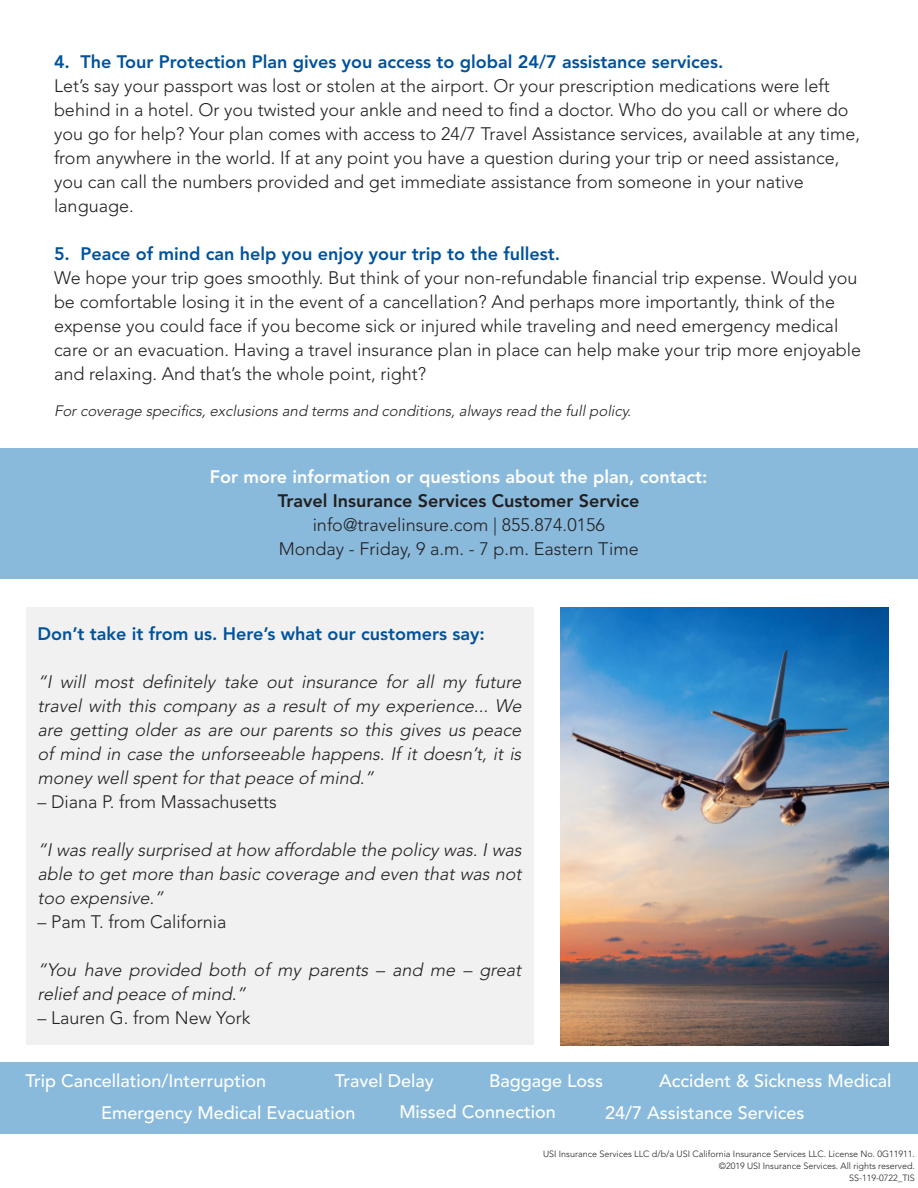
<style>
.page{position:relative;width:918px;height:1188px;background:#fff}
.page>*{position:absolute;margin:0;border:0;box-sizing:border-box;transform-origin:0 0}
.t1{font:300 18px/24px "Avenir LT Std";color:#231f20}
.t2{font:italic 300 18px/24px "Avenir LT Std";color:#231f20;text-align:justify}
.t3{font:800 18px "Avenir LT Std";color:#00529b}
.t4{font:500 18px "Avenir LT Std";color:#fff}
.t5{font:800 18px "Avenir LT Std";color:#fff}
.t6{font:800 18px "Avenir LT Std";color:#231f20}
.t7{font:italic 300 15px "Avenir LT Std";color:#231f20}
.t8{font:300 9px "Avenir LT Std";color:#231f20}
</style>
<div class="page">
<div style="left:26px;top:608px;width:507px;height:438px;background:#f1f1f2"></div>
<div style="left:1px;top:448px;width:917px;height:131px;background:#89badc"></div>
<div style="left:0;top:1063px;width:918px;height:71px;background:#89badc"></div>
<img style="left:561px;top:608px;width:327px;height:438px">
<p class="t3" style="left:54px;top:51px;width:671px">4. The Tour Protection Plan gives you access to global 24/7 assistance services.</p>
<p class="t1" style="left:54px;top:73px;width:808px">Let’s say your passport was lost or stolen at the airport. Or your prescription medications were left behind in a hotel. Or you twisted your ankle and need to find a doctor. Who do you call or where do you go for help? Your plan comes with access to 24/7 Travel Assistance services, available at any time, from anywhere in the world. If at any point you have a question during your trip or need assistance, you can call the numbers provided and get immediate assistance from someone in your native language.</p>
<p class="t3" style="left:54px;top:243px;width:508px">5. Peace of mind can help you enjoy your trip to the fullest.</p>
<p class="t1" style="left:54px;top:265px;width:809px">We hope your trip goes smoothly. But think of your non-refundable financial trip expense. Would you be comfortable losing it in the event of a cancellation? And perhaps more importantly, think of the expense you could face if you become sick or injured while traveling and need emergency medical care or an evacuation. Having a travel insurance plan in place can help make your trip more enjoyable and relaxing. And that’s the whole point, right?</p>
<p class="t7" style="left:54px;top:402px;width:582px">Forcoverage specifics,exclusions and terms and conditions,always read the fullpolicy.</p>
<p class="t5" style="left:210px;top:467px;width:499px">For more information or questions about the plan, contact:</p>
<p class="t6" style="left:278px;top:491px;width:363px">Travel Insurance Services Customer Service</p>
<p class="t1" style="left:313px;top:513px;width:294px">info@travelinsure.com | 855.874.0156</p>
<p class="t1" style="left:279px;top:537px;width:362px">Monday - Friday, 9 a.m. - 7 p.m. Eastern Time</p>
<p class="t3" style="left:38px;top:623px;width:449px">Don’t take it from us. Here’s what our customers say:</p>
<p class="t2" style="left:38px;top:669px;width:489px">“I will most definitely take out insurance for all my future travel with this company as a result of my experience... We are getting older as are our parents so this gives us peace of mind in case the unforseeable happens. If it doesn’t, it is money wellspentforthatpeace of mind.”</p>
<p class="t1" style="left:38px;top:789px;width:241px">– Diana P. from Massachusetts</p>
<p class="t2" style="left:38px;top:837px;width:489px">“Iwas really surprised athow affordable the policy was.Iwas able to get more than basic coverage and even that was not too expensive.”</p>
<p class="t1" style="left:38px;top:909px;width:191px">– Pam T. from California</p>
<p class="t2" style="left:38px;top:957px;width:489px">“You have provided both of my parents – and me – great relief and peace of mind.”</p>
<p class="t1" style="left:38px;top:1005px;width:214px">– Lauren G. from New York</p>
<p class="t4" style="left:25px;top:1070px;width:242px">Trip Cancellation/Interruption</p>
<p class="t4" style="left:335px;top:1070px;width:101px">Travel Delay</p>
<p class="t4" style="left:489px;top:1070px;width:116px">Baggage Loss</p>
<p class="t4" style="left:101px;top:1102px;width:256px">Emergency Medical Evacuation</p>
<p class="t4" style="left:659px;top:1070px;width:234px">Accident &amp; Sickness Medical</p>
<p class="t4" style="left:399px;top:1102px;width:158px">Missed Connection</p>
<p class="t4" style="left:605px;top:1102px;width:201px">24/7 Assistance Services</p>
<p class="t8" style="left:543px;top:1149px;width:373px">USI Insurance Services LLC d/b/a USI California Insurance Services LLC. License No. 0G11911.</p>
<p class="t8" style="left:719px;top:1161px;width:198px">©2019 USI Insurance Services. All rights reserved.</p>
<p class="t8" style="left:849px;top:1173px;width:67px">SS-119-0722_TIS</p>
</div>
